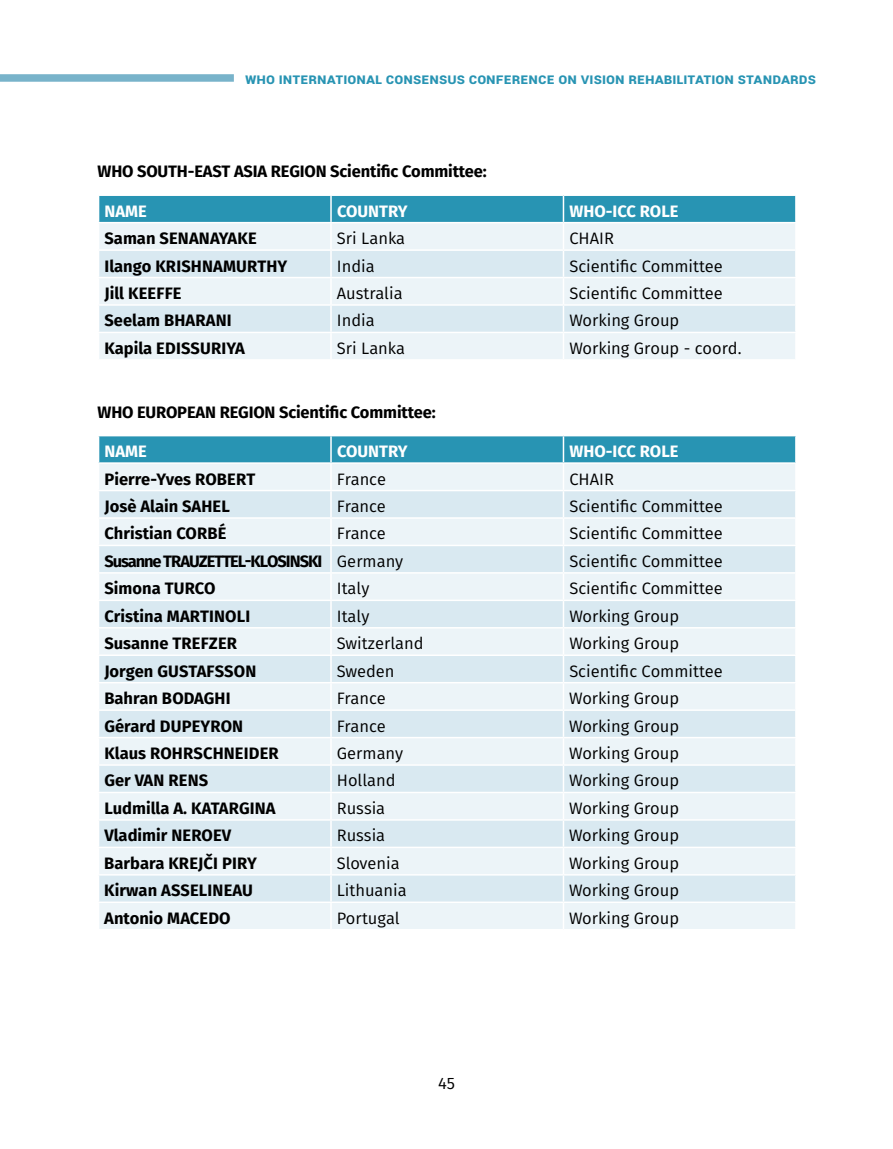
<style>
.page{position:relative;width:893px;height:1149px;background:#fff}
.page>*{position:absolute;margin:0;border:0;box-sizing:border-box;transform-origin:0 0}
.t1{font:16.5px "Fira Sans";color:#000}
.t2{font:700 16.5px "Fira Sans";color:#000}
.t3{font:700 16.5px "Fira Sans";color:#fff}
.t4{font:700 16.5px "Fira Sans";letter-spacing:-.06em;color:#000}
.t5{font:700 15px "Roboto";color:#2894b3}
.s1{font-weight:400}
</style>
<div class="page">
<div style="left:0;top:74px;width:234px;height:8px;background:#78b3ca"></div>
<svg style="left:99px;top:195px;width:697px;height:164px;background:#c8e2eb"></svg>
<hr style="left:795px;top:333px;width:2px;height:26px;background:#fff">
<svg style="left:98px;top:435px;width:698px;height:493px;background:#daeaf1"></svg>
<hr style="left:795px;top:902px;width:2px;height:26px;background:#fff">
<p class="t5" style="left:245px;top:68px;width:572px">WHO international consensus conference on vision rehabilitation standards</p>
<p class="t2" style="left:98px;top:157px;width:391px">WHO SOUTH-EAST ASIA REGION Scientific Committee:</p>
<p class="t3" style="left:105px;top:197px;width:44px">NAME</p>
<p class="t3" style="left:337px;top:197px;width:72px">COUNTRY</p>
<p class="t3" style="left:569px;top:197px;width:111px">WHO-ICC ROLE</p>
<p class="t2" style="left:105px;top:224px;width:154px">Saman SENANAYAKE</p>
<p class="t1" style="left:337px;top:226px;width:70px">Sri Lanka</p>
<p class="t1" style="left:569px;top:226px;width:46px">CHAIR</p>
<p class="t2" style="left:105px;top:252px;width:184px">Ilango KRISHNAMURTHY</p>
<p class="t1" style="left:337px;top:253px;width:39px">India</p>
<p class="t1" style="left:569px;top:253px;width:155px">Scientific Committee</p>
<p class="t2" style="left:104px;top:279px;width:79px">Jill KEEFFE</p>
<p class="t1" style="left:337px;top:281px;width:67px">Australia</p>
<p class="t1" style="left:569px;top:281px;width:155px">Scientific Committee</p>
<p class="t2" style="left:104px;top:307px;width:129px">Seelam BHARANI</p>
<p class="t1" style="left:337px;top:308px;width:39px">India</p>
<p class="t1" style="left:569px;top:308px;width:111px">Working Group</p>
<p class="t2" style="left:104px;top:334px;width:142px">Kapila EDISSURIYA</p>
<p class="t1" style="left:337px;top:336px;width:70px">Sri Lanka</p>
<p class="t1" style="left:569px;top:336px;width:174px">Working Group - coord.</p>
<p class="t2" style="left:98px;top:398px;width:340px">WHO EUROPEAN REGION Scientific Committee:</p>
<p class="t3" style="left:105px;top:437px;width:44px">NAME</p>
<p class="t3" style="left:337px;top:437px;width:72px">COUNTRY</p>
<p class="t3" style="left:569px;top:437px;width:111px">WHO-ICC ROLE</p>
<p class="t2" style="left:105px;top:464px;width:152px">Pierre-Yves ROBERT</p>
<p class="t1" style="left:337px;top:466px;width:51px">France</p>
<p class="t1" style="left:569px;top:466px;width:46px">CHAIR</p>
<p class="t2" style="left:105px;top:492px;width:127px">Josè Alain SAHEL</p>
<p class="t1" style="left:337px;top:494px;width:51px">France</p>
<p class="t1" style="left:569px;top:494px;width:155px">Scientific Committee</p>
<p class="t2" style="left:104px;top:519px;width:124px">Christian CORBÉ</p>
<p class="t1" style="left:337px;top:521px;width:51px">France</p>
<p class="t1" style="left:569px;top:521px;width:155px">Scientific Committee</p>
<p class="t4" style="left:104px;top:547px;width:300px">Susanne TRAUZETTEL-KLOSINSKI <span class="s1">Germany</span></p>
<p class="t1" style="left:569px;top:548px;width:155px">Scientific Committee</p>
<p class="t2" style="left:104px;top:574px;width:113px">Simona TURCO</p>
<p class="t1" style="left:337px;top:576px;width:34px">Italy</p>
<p class="t1" style="left:569px;top:576px;width:155px">Scientific Committee</p>
<p class="t2" style="left:104px;top:602px;width:147px">Cristina MARTINOLI</p>
<p class="t1" style="left:337px;top:603px;width:34px">Italy</p>
<p class="t1" style="left:569px;top:603px;width:111px">Working Group</p>
<p class="t2" style="left:104px;top:629px;width:134px">Susanne TREFZER</p>
<p class="t1" style="left:337px;top:631px;width:88px">Switzerland</p>
<p class="t1" style="left:569px;top:631px;width:111px">Working Group</p>
<p class="t2" style="left:104px;top:656px;width:153px">Jorgen GUSTAFSSON</p>
<p class="t1" style="left:337px;top:658px;width:59px">Sweden</p>
<p class="t1" style="left:569px;top:658px;width:155px">Scientific Committee</p>
<p class="t2" style="left:104px;top:684px;width:128px">Bahran BODAGHI</p>
<p class="t1" style="left:337px;top:685px;width:51px">France</p>
<p class="t1" style="left:569px;top:685px;width:111px">Working Group</p>
<p class="t2" style="left:104px;top:711px;width:140px">Gérard DUPEYRON</p>
<p class="t1" style="left:337px;top:713px;width:51px">France</p>
<p class="t1" style="left:569px;top:713px;width:111px">Working Group</p>
<p class="t2" style="left:104px;top:739px;width:176px">Klaus ROHRSCHNEIDER</p>
<p class="t1" style="left:337px;top:740px;width:68px">Germany</p>
<p class="t1" style="left:569px;top:740px;width:111px">Working Group</p>
<p class="t2" style="left:104px;top:766px;width:105px">Ger VAN RENS</p>
<p class="t1" style="left:337px;top:768px;width:60px">Holland</p>
<p class="t1" style="left:569px;top:768px;width:111px">Working Group</p>
<p class="t2" style="left:104px;top:794px;width:173px">Ludmilla A. KATARGINA</p>
<p class="t1" style="left:337px;top:795px;width:50px">Russia</p>
<p class="t1" style="left:569px;top:795px;width:111px">Working Group</p>
<p class="t2" style="left:104px;top:821px;width:129px">Vladimir NEROEV</p>
<p class="t1" style="left:337px;top:823px;width:50px">Russia</p>
<p class="t1" style="left:569px;top:823px;width:111px">Working Group</p>
<p class="t2" style="left:104px;top:848px;width:154px">Barbara KREJČI PIRY</p>
<p class="t1" style="left:337px;top:850px;width:64px">Slovenia</p>
<p class="t1" style="left:569px;top:850px;width:111px">Working Group</p>
<p class="t2" style="left:104px;top:876px;width:150px">Kirwan ASSELINEAU</p>
<p class="t1" style="left:337px;top:877px;width:71px">Lithuania</p>
<p class="t1" style="left:569px;top:877px;width:111px">Working Group</p>
<p class="t2" style="left:104px;top:903px;width:128px">Antonio MACEDO</p>
<p class="t1" style="left:337px;top:905px;width:64px">Portugal</p>
<p class="t1" style="left:569px;top:905px;width:111px">Working Group</p>
<p class="t1" style="left:438px;top:1070px;width:18px">45</p>
</div>
